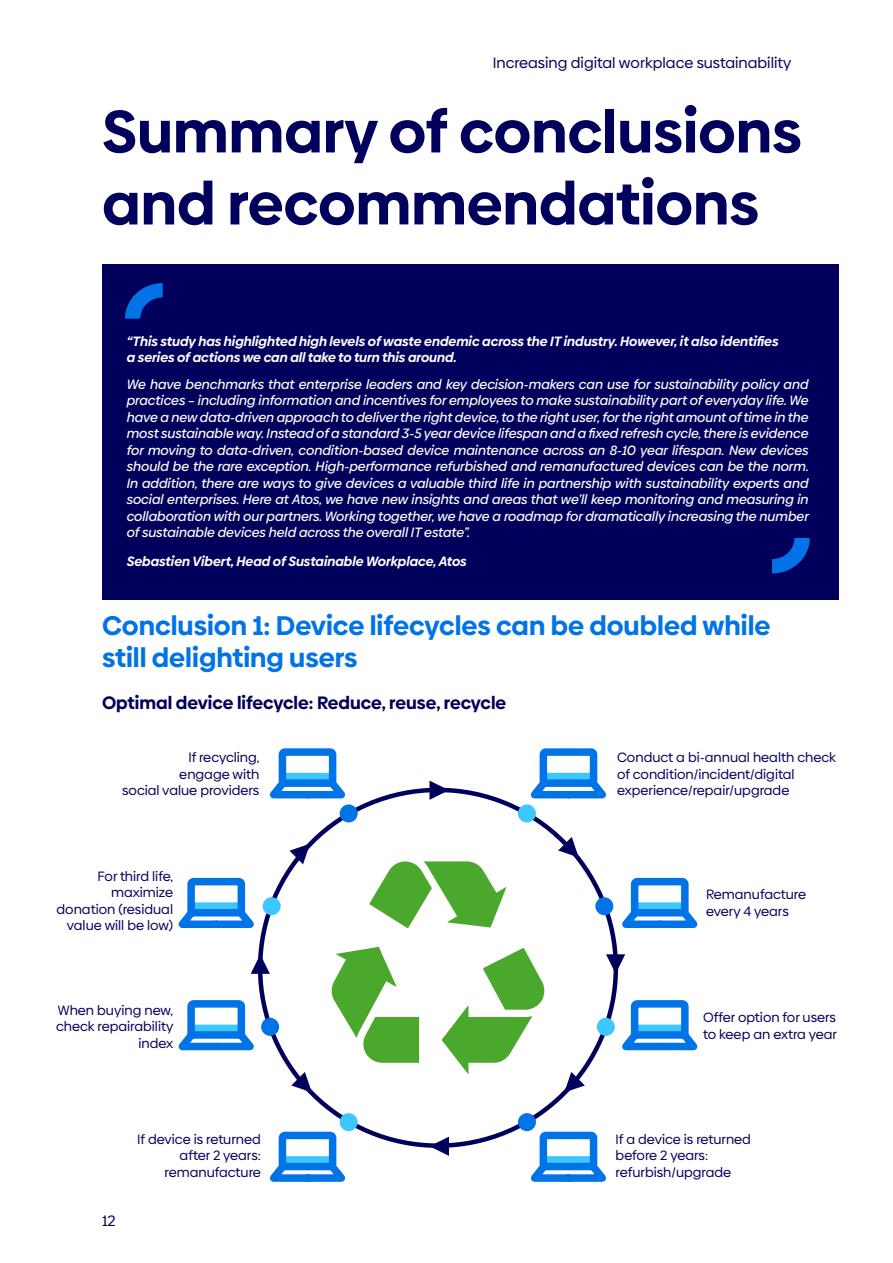
<style>
.page{position:relative;width:893px;height:1263px;background:#fff}
.page>*{position:absolute;margin:0;border:0;box-sizing:border-box;transform-origin:0 0}
.t1{font:700 60px/72px "Biennale";color:#00005c}
.t2{font:700 27px/32.4px "Biennale";color:#0073e6}
.t3{font:700 18px "Biennale";color:#00005c}
.t4{font:15.15px "Biennale";color:#00005c}
.t5{font:italic 500 13.5px/16.5px "Biennale";color:#fff;text-align:justify}
.t6{font:13.5px/16.5px "Biennale";color:#00005c}
.t7{font:italic 700 13.5px/16.5px "Biennale";color:#fff}
</style>
<div class="page">
<div style="left:102px;top:264px;width:737px;height:336px;background:#00005c"></div>
<svg style="left:125px;top:283px;width:38px;height:36px"></svg>
<svg style="left:772px;top:538px;width:38px;height:35px"></svg>
<svg style="left:331px;top:947px;width:88px;height:116px"></svg>
<svg style="left:442px;top:948px;width:103px;height:126px"></svg>
<svg style="left:369px;top:861px;width:137px;height:67px"></svg>
<div style="left:340px;top:804px;width:18px;height:18px;background:#0073e6;border-radius:50%"></div>
<div style="left:518px;top:804px;width:18px;height:18px;background:#3dc7ff;border-radius:50%"></div>
<div style="left:340px;top:1113px;width:18px;height:18px;background:#3dc7ff;border-radius:50%"></div>
<div style="left:518px;top:1113px;width:18px;height:18px;background:#0073e6;border-radius:50%"></div>
<div style="left:263px;top:897px;width:18px;height:18px;background:#3dc7ff;border-radius:50%"></div>
<div style="left:595px;top:897px;width:18px;height:18px;background:#0073e6;border-radius:50%"></div>
<div style="left:261px;top:1018px;width:18px;height:18px;background:#0073e6;border-radius:50%"></div>
<div style="left:597px;top:1018px;width:18px;height:18px;background:#3dc7ff;border-radius:50%"></div>
<svg style="left:530px;top:748px;width:76px;height:51px"></svg>
<svg style="left:610px;top:877px;width:88px;height:55px"></svg>
<svg style="left:178px;top:877px;width:88px;height:55px"></svg>
<svg style="left:270px;top:748px;width:76px;height:51px"></svg>
<svg style="left:610px;top:996px;width:88px;height:55px"></svg>
<svg style="left:178px;top:996px;width:88px;height:55px"></svg>
<svg style="left:519px;top:1128px;width:87px;height:54px"></svg>
<svg style="left:270px;top:1128px;width:87px;height:54px"></svg>
<svg style="left:429px;top:780px;width:20px;height:20px"></svg>
<svg style="left:429px;top:1137px;width:20px;height:19px"></svg>
<svg style="left:251px;top:954px;width:19px;height:20px"></svg>
<svg style="left:606px;top:954px;width:19px;height:20px"></svg>
<svg style="left:289px;top:844px;width:21px;height:20px"></svg>
<svg style="left:558px;top:837px;width:21px;height:20px"></svg>
<svg style="left:291px;top:1072px;width:21px;height:20px"></svg>
<svg style="left:564px;top:1072px;width:21px;height:20px"></svg>
<p class="t4" style="left:493px;top:53px;width:300px">Increasing digital workplace sustainability</p>
<h1 class="t1" style="left:102px;top:95px;width:701px">Summary of conclusions and recommendations</h1>
<p class="t7" style="left:126px;top:333px;width:653px">“This study has highlighted high levels of waste endemic across the IT industry. However, it also identifies a series of actions we can all take to turn this around.</p>
<p class="t5" style="left:126px;top:376px;width:684px">We have benchmarks that enterprise leaders and key decision-makers can use for sustainability policy and practices – including information and incentives for employees to make sustainability part of everyday life. We have a new data-driven approach to deliver the right device, to the right user, for the right amount of time in the most sustainable way. Instead of a standard 3-5 year device lifespan and a fixed refresh cycle, there is evidence for moving to data-driven, condition-based device maintenance across an 8-10 year lifespan. New devices should be the rare exception. High-performance refurbished and remanufactured devices can be the norm.<br>In addition, there are ways to give devices a valuable third life in partnership with sustainability experts and social enterprises. Here at Atos, we have new insights and areas that we’ll keep monitoring and measuring in collaboration with our partners. Working together, we have a roadmap for dramatically increasing the number of sustainable devices held across the overall IT estate”.</p>
<p class="t7" style="left:126px;top:553px;width:341px">Sebastien Vibert, Head of Sustainable Workplace, Atos</p>
<h2 class="t2" style="left:102px;top:609px;width:670px">Conclusion 1: Device lifecycles can be doubled while still delighting users</h2>
<h3 class="t3" style="left:102px;top:691px;width:406px">Optimal device lifecycle: Reduce, reuse, recycle</h3>
<p class="t6" style="left:122px;top:749px;width:139px;text-align:right">If recycling,<br>engage with<br>social value providers</p>
<p class="t6" style="left:57px;top:868px;width:118px;text-align:right">For third life, maximize donation (residual value will be low)</p>
<p class="t6" style="left:56px;top:1002px;width:119px;text-align:right">When buying new, check repairability index</p>
<p class="t4" style="left:102px;top:1211px;width:15px">12</p>
<p class="t6" style="left:137px;top:1131px;width:125px;text-align:right">If device is returned after 2 years: remanufacture</p>
<p class="t6" style="left:617px;top:749px;width:220px">Conduct a bi-annual health check of condition/incident/digital experience/repair/upgrade</p>
<p class="t6" style="left:706px;top:886px;width:102px">Remanufacture every 4 years</p>
<p class="t6" style="left:703px;top:1009px;width:136px">Offer option for users to keep an extra year</p>
<p class="t6" style="left:616px;top:1131px;width:137px">If a device is returned before 2 years: refurbish/upgrade</p>
</div>
